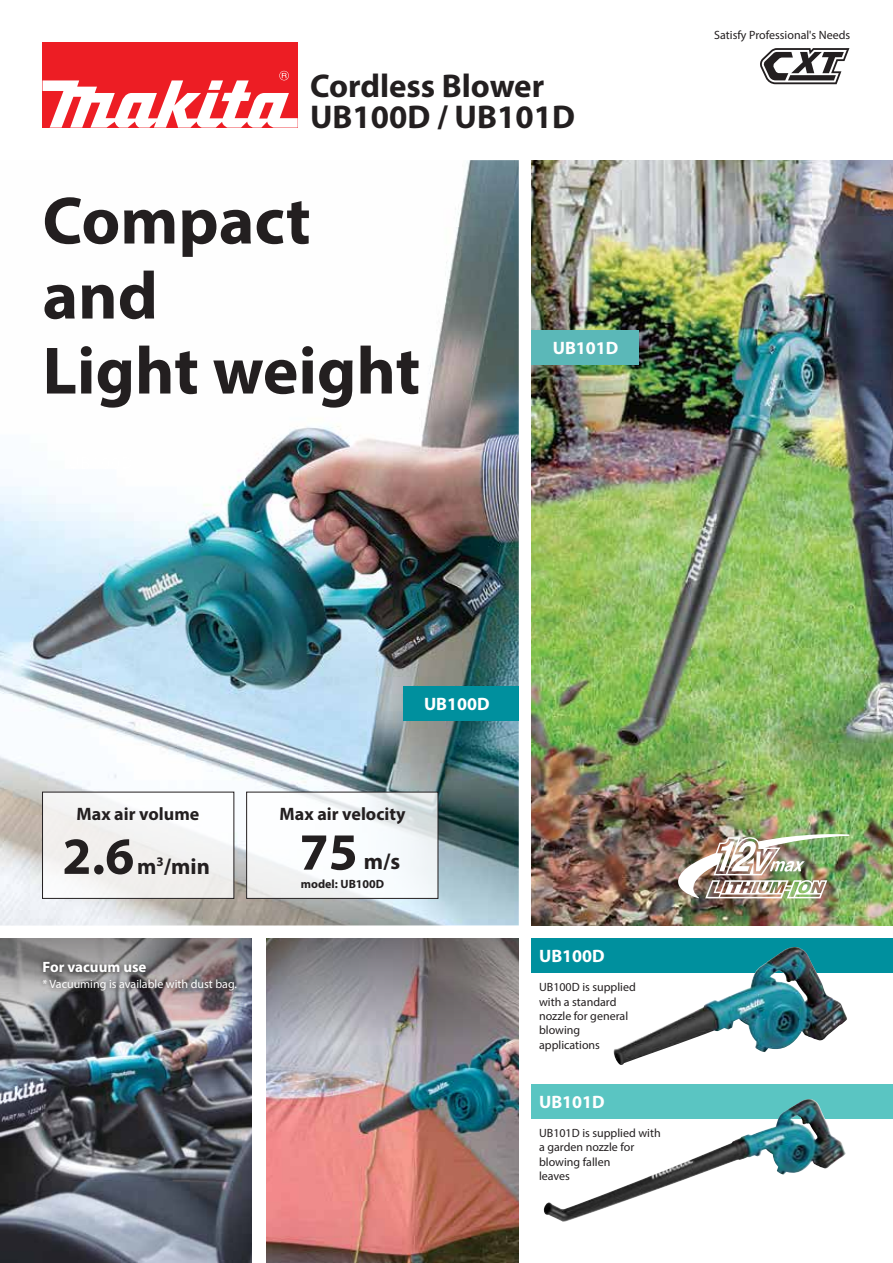
<style>
.page{position:relative;width:893px;height:1263px;background:#fff}
.page>*{position:absolute;margin:0;border:0;box-sizing:border-box;transform-origin:0 0}
.t1{font:700 67.5px/75px "Myriad Pro";color:#231f20}
.t2{font:700 52.5px "Myriad Pro";color:#231f20}
.t3{font:700 33px "Myriad Pro";color:#231f20}
.t4{font:700 22.5px "Myriad Pro";color:#231f20}
.t5{font:700 18px "Myriad Pro";color:#231f20}
.t6{font:700 18px "Myriad Pro";color:#fff}
.t7{font:700 15px "Myriad Pro";color:#fff}
.t8{font:12px/14.4px "Myriad Pro";color:#231f20}
.t9{font:12px "Myriad Pro";color:#fff}
.t10{font:700 12px "Myriad Pro";color:#231f20}
</style>
<div class="page">
<img style="left:0;top:160px;width:519px;height:765px">
<img style="left:532px;top:160px;width:361px;height:765px">
<img style="left:0;top:1043px;width:252px;height:220px">
<img style="left:267px;top:1043px;width:252px;height:220px">
<img style="left:677px;top:834px;width:172px;height:64px">
<div style="left:43px;top:792px;width:191px;height:106px;background:linear-gradient(to right,#f3f1f0,#f6f6f6)"></div>
<div style="left:42px;top:792px;width:192px;height:107px;border:1px solid #231f20"></div>
<svg style="left:248px;top:794px;width:188px;height:103px"></svg>
<div style="left:246px;top:792px;width:192px;height:107px;border:1px solid #231f20"></div>
<img style="left:0;top:939px;width:252px;height:104px">
<svg style="left:267px;top:939px;width:252px;height:104px"></svg>
<div style="left:532px;top:1084px;width:361px;height:34px;background:#5ac5c2"></div>
<div style="left:532px;top:939px;width:361px;height:34px;background:#00909e"></div>
<div style="left:404px;top:686px;width:115px;height:34px;background:#00909e"></div>
<div style="left:532px;top:330px;width:107px;height:34px;background:#5bb8b8"></div>
<div style="left:43px;top:43px;width:255px;height:85px;background:#ed1d24"></div>
<svg style="left:43px;top:71px;width:255px;height:57px"></svg>
<img style="left:613px;top:947px;width:234px;height:118px">
<img style="left:543px;top:1099px;width:303px;height:123px">
<svg style="left:760px;top:48px;width:89px;height:36px"></svg>
<img style="left:36px;top:953px;width:121px;height:19px">
<img style="left:36px;top:972px;width:209px;height:26px">
<h3 class="t3" style="left:310px;top:64px;width:236px">Cordless Blower</h3>
<h3 class="t3" style="left:310px;top:95px;width:266px">UB100D / UB101D</h3>
<h1 class="t1" style="left:43px;top:181px;width:379px">Compact and<br>Light weight</h1>
<h3 class="t6" style="left:553px;top:336px;width:67px">UB101D</h3>
<p class="t8" style="left:714px;top:27px;width:138px">Satisfy Professional's Needs</p>
<h3 class="t6" style="left:424px;top:692px;width:67px">UB100D</h3>
<h3 class="t5" style="left:77px;top:802px;width:124px">Max air volume</h3>
<h3 class="t5" style="left:280px;top:802px;width:128px">Max air velocity</h3>
<h2 class="t2" style="left:62px;top:822px;width:73px">2.6</h2>
<h3 class="t4" style="left:137px;top:851px;width:74px">m<sup>3</sup>/min</h3>
<h2 class="t2" style="left:300px;top:818px;width:60px">75</h2>
<h3 class="t4" style="left:364px;top:847px;width:38px">m/s</h3>
<p class="t10" style="left:301px;top:876px;width:85px">model: UB100D</p>
<h3 class="t6" style="left:539px;top:944px;width:67px">UB100D</h3>
<p class="t7" style="left:43px;top:957px;width:106px">For vacuum use</p>
<p class="t9" style="left:43px;top:977px;width:196px">* Vacuuming is available with dust bag.</p>
<p class="t8" style="left:539px;top:980px;width:98px">UB100D is supplied with a standard nozzle for general blowing applications</p>
<h3 class="t6" style="left:539px;top:1090px;width:67px">UB101D</h3>
<p class="t8" style="left:539px;top:1125px;width:123px">UB101D is supplied with a garden nozzle for blowing fallen<br>leaves</p>
</div>
